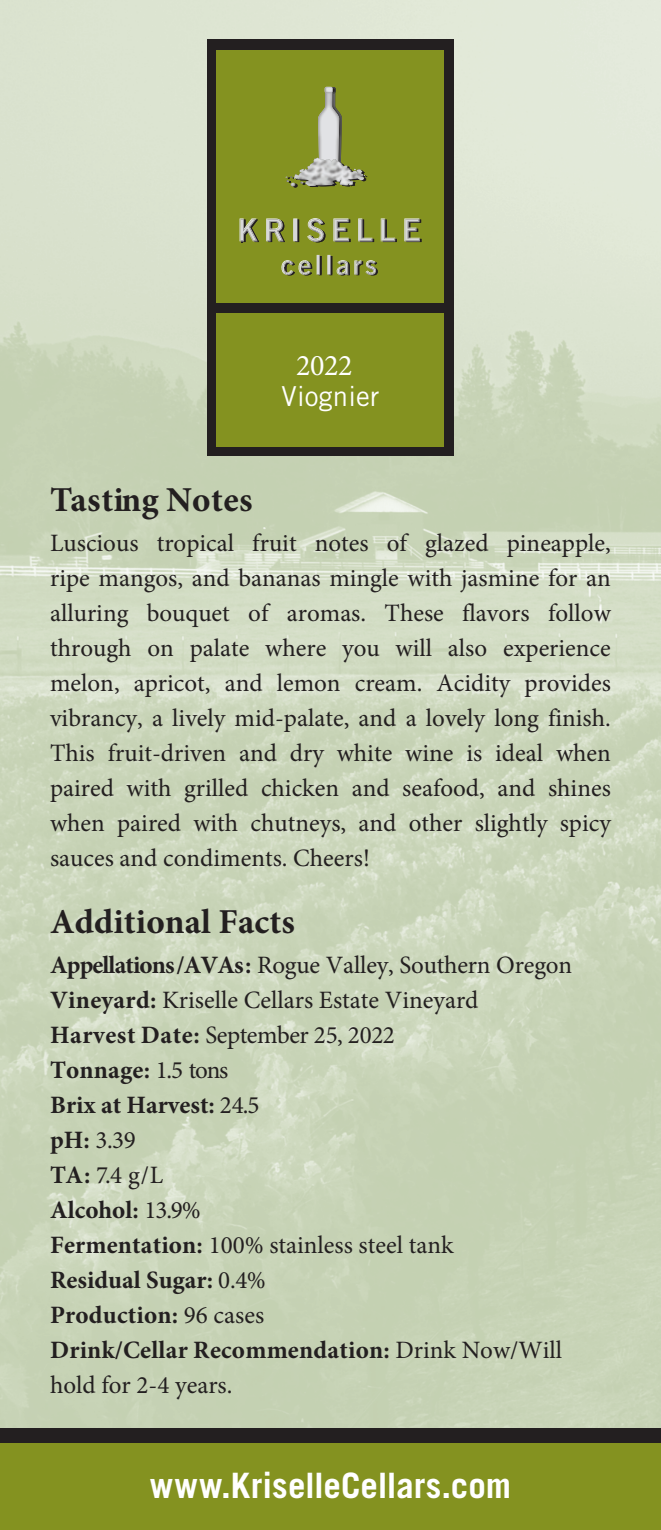
<style>
.page{position:relative;width:661px;height:1530px;background:#fff}
.page>*{position:absolute;margin:0;border:0;box-sizing:border-box;transform-origin:0 0}
.t1{font:700 35px "Minion Pro";letter-spacing:.005em;color:#231f20}
.t2{font:700 35px "Trade Gothic";color:#fff}
.t3{font:30px "Minion Pro";color:#fff}
.t4{font:27.5px "Trade Gothic";letter-spacing:.005em;color:#fff}
.t5{font:25px/35px "Minion Pro";color:#231f20;text-align:justify}
.s1{font-weight:700}
</style>
<div class="page">
<img style="left:0;top:0;width:660px;height:1429px">
<div style="left:207px;top:39px;width:246px;height:417px;background:#231f20"></div>
<div style="left:0;top:1429px;width:660px;height:101px;background:#231f20"></div>
<div style="left:217px;top:313px;width:226px;height:133px;background:#849220"></div>
<div style="left:217px;top:50px;width:226px;height:252px;background:#849220"></div>
<div style="left:0;top:1444px;width:660px;height:86px;background:#849220"></div>
<svg style="left:285px;top:87px;width:82px;height:101px"></svg>
<svg style="left:293px;top:218px;width:6px;height:24px"></svg>
<svg style="left:239px;top:218px;width:20px;height:24px"></svg>
<hr style="left:294px;top:219px;width:2px;height:22px;background:#d8d8d9">
<svg style="left:307px;top:218px;width:18px;height:24px"></svg>
<svg style="left:333px;top:218px;width:17px;height:24px"></svg>
<svg style="left:358px;top:218px;width:16px;height:24px"></svg>
<svg style="left:380px;top:218px;width:16px;height:24px"></svg>
<svg style="left:404px;top:218px;width:18px;height:24px"></svg>
<svg style="left:266px;top:218px;width:19px;height:24px"></svg>
<svg style="left:281px;top:255px;width:40px;height:21px"></svg>
<svg style="left:327px;top:255px;width:50px;height:21px"></svg>
<p class="t3" style="left:296px;top:345px;width:58px">2022</p>
<p class="t4" style="left:281px;top:380px;width:99px">Viognier</p>
<p class="t1" style="left:50px;top:475px;width:204px">Tasting Notes</p>
<p class="t5" style="left:50px;top:525px;width:562px">Luscious tropical fruit notes of glazed pineapple, ripe mangos, and bananas mingle with jasmine for an alluring bouquet of aromas. These flavors follow through on palate where you will also experience melon, apricot, and lemon cream. Acidity provides vibrancy, a lively mid-palate, and a lovely long finish.<br>This fruit-driven and dry white wine is ideal when paired with grilled chicken and seafood, and shines when paired with chutneys, and other slightly spicy sauces and condiments. Cheers!</p>
<p class="t1" style="left:50px;top:898px;width:246px">Additional Facts</p>
<p class="t5" style="left:50px;top:948px;width:523px;text-align:left"><span class="s1">Appellations/AVAs:</span> Rogue Valley, Southern Oregon<br><span class="s1">Vineyard:</span> Kriselle Cellars Estate Vineyard<br><span class="s1">Harvest Date:</span> September 25, 2022<br><span class="s1">Tonnage:</span> 1.5 tons<br><span class="s1">Brix at Harvest:</span> 24.5<br><span class="s1">pH:</span> 3.39<br><span class="s1">TA:</span> 7.4 g/L<br><span class="s1">Alcohol:</span> 13.9%<br><span class="s1">Fermentation:</span> 100% stainless steel tank<br><span class="s1">Residual Sugar:</span> 0.4%<br><span class="s1">Production:</span> 96 cases<br><span class="s1">Drink/Cellar Recommendation:</span> Drink Now/Will hold for 2-4 years.</p>
<p class="t2" style="left:150px;top:1464px;width:362px">www.KriselleCellars.com</p>
</div>
